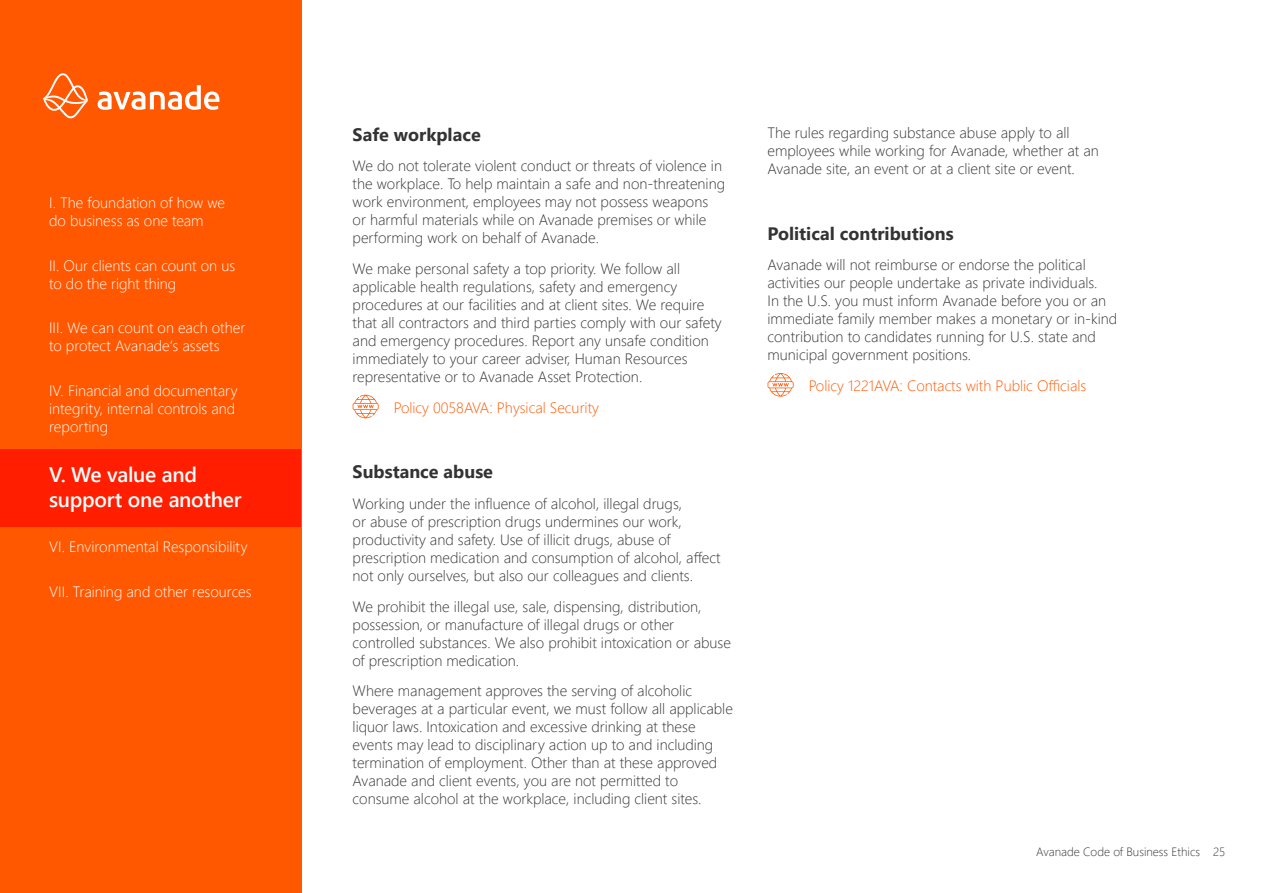
<style>
.page{position:relative;width:1263px;height:893px;background:#fff}
.page>*{position:absolute;margin:0;border:0;box-sizing:border-box;transform-origin:0 0}
.t1{font:600 21px/25.2px "Segoe UI";letter-spacing:-.015em;color:#fff}
.t2{font:700 18px "Segoe UI";color:#333}
.t3{font:300 15px/18px "Segoe UI";color:#333}
.t4{font:300 15px/18px "Segoe UI";color:#fff}
.t5{font:300 15px "Segoe UI";color:#ff5800}
.t6{font:300 12px "Segoe UI";color:#333}
</style>
<div class="page">
<div style="left:0;top:0;width:301px;height:893px;background:#ff5800"></div>
<svg style="left:98px;top:85px;width:121px;height:25px"></svg>
<svg style="left:43px;top:73px;width:45px;height:45px"></svg>
<div style="left:0;top:450px;width:301px;height:77px;background:#ff1e00"></div>
<svg style="left:353px;top:395px;width:26px;height:23px"></svg>
<svg style="left:768px;top:373px;width:25px;height:24px"></svg>
<p class="t4" style="left:49px;top:193px;width:178px">I. The foundation of how we do business as one team</p>
<p class="t4" style="left:49px;top:256px;width:188px">II. Our clients can count on us to do the right thing</p>
<p class="t4" style="left:49px;top:319px;width:198px">III. We can count on each other to protect Avanade’s assets</p>
<p class="t4" style="left:49px;top:381px;width:190px">IV. Financial and documentary integrity, internal controls and reporting</p>
<h1 class="t1" style="left:49px;top:460px;width:194px">V. We value and support one another</h1>
<p class="t4" style="left:49px;top:537px;width:200px">VI. Environmental Responsibility</p>
<p class="t4" style="left:49px;top:582px;width:204px">VII. Training and other resources</p>
<p class="t2" style="left:353px;top:117px;width:130px">Safe workplace</p>
<p class="t3" style="left:353px;top:156px;width:374px">We do not tolerate violent conduct or threats of violence in the workplace. To help maintain a safe and non-threatening work environment, employees may not possess weapons or harmful materials while on Avanade premises or while performing work on behalf of Avanade.</p>
<p class="t3" style="left:353px;top:259px;width:371px">We make personal safety a top priority. We follow all applicable health regulations, safety and emergency procedures at our facilities and at client sites. We require that all contractors and third parties comply with our safety and emergency procedures. Report any unsafe condition immediately to your career adviser, Human Resources representative or to Avanade Asset Protection.</p>
<p class="t5" style="left:394px;top:396px;width:207px">Policy 0058AVA: Physical Security</p>
<p class="t2" style="left:353px;top:455px;width:142px">Substance abuse</p>
<p class="t3" style="left:353px;top:494px;width:370px">Working under the influence of alcohol, illegal drugs,<br>or abuse of prescription drugs undermines our work, productivity and safety. Use of illicit drugs, abuse of prescription medication and consumption of alcohol, affect not only ourselves, but also our colleagues and clients.</p>
<p class="t3" style="left:353px;top:597px;width:380px">We prohibit the illegal use, sale, dispensing, distribution, possession, or manufacture of illegal drugs or other controlled substances. We also prohibit intoxication or abuse of prescription medication.</p>
<p class="t3" style="left:353px;top:681px;width:382px">Where management approves the serving of alcoholic beverages at a particular event, we must follow all applicable liquor laws. Intoxication and excessive drinking at these events may lead to disciplinary action up to and including termination of employment. Other than at these approved Avanade and client events, you are not permitted to consume alcohol at the workplace, including client sites.</p>
<p class="t3" style="left:767px;top:124px;width:333px">The rules regarding substance abuse apply to all employees while working for Avanade, whether at an<br>Avanade site, an event or at a client site or event.</p>
<p class="t2" style="left:767px;top:216px;width:188px">Political contributions</p>
<p class="t3" style="left:767px;top:255px;width:351px">Avanade will not reimburse or endorse the political activities our people undertake as private individuals.<br>In the U.S. you must inform Avanade before you or an immediate family member makes a monetary or in-kind contribution to candidates running for U.S. state and municipal government positions.</p>
<p class="t5" style="left:809px;top:374px;width:279px">Policy 1221AVA: Contacts with Public Officials</p>
<p class="t6" style="left:1036px;top:842px;width:191px">Avanade Code of Business Ethics 25</p>
</div>
